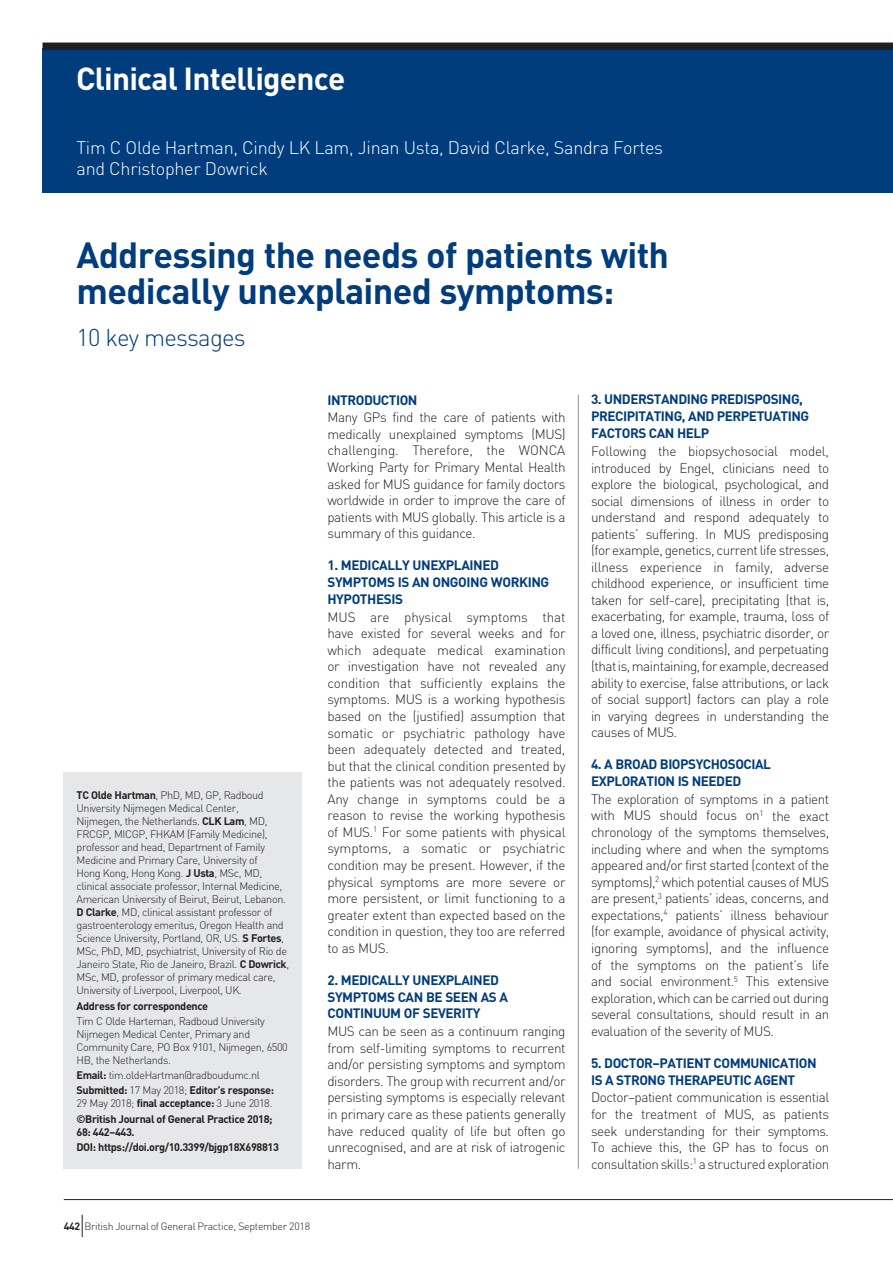
<style>
.page{position:relative;width:893px;height:1263px;background:#fff}
.page>*{position:absolute;margin:0;border:0;box-sizing:border-box;transform-origin:0 0}
.t1{font:700 36px/36px "DIN";letter-spacing:-.02em;color:#013d7d}
.t2{font:700 31.5px "DIN";letter-spacing:-.025em;color:#fff}
.t3{font:300 24px "DIN";letter-spacing:-.035em;color:#013d7d}
.t4{font:300 18px/21px "DIN";letter-spacing:-.015em;color:#fff}
.t5{font:300 13.5px/16.5px "DIN";letter-spacing:-.03em;color:#231f20;text-align:justify}
.t6{font:700 13.5px/16.8px "DIN";letter-spacing:-.035em;color:#013d7d}
.t7{font:300 10.8px/13px "DIN";letter-spacing:-.035em;color:#231f20}
.t8{font:700 10.8px/15.1px "DIN";letter-spacing:-.035em;color:#231f20}
.t9{font:300 10.5px "DIN";letter-spacing:-.025em;color:#231f20}
.s1{font-weight:700}
.s2{font-weight:300}
</style>
<div class="page">
<div style="left:43px;top:48px;width:850px;height:144px;background:#013d7d"></div>
<hr style="left:578px;top:395px;width:1px;height:774px;background:#939598">
<hr style="left:64px;top:1199px;width:829px;height:1px;background:#231f20">
<svg style="left:82px;top:1215px;width:1px;height:22px"></svg>
<div style="left:64px;top:772px;width:238px;height:397px;background:#e6e7e9"></div>
<div style="left:43px;top:43px;width:850px;height:7px;background:#231f20"></div>
<h2 class="t2" style="left:76px;top:58px;width:271px">Clinical Intelligence</h2>
<h3 class="t4" style="left:77px;top:137px;width:588px">Tim C Olde Hartman, Cindy LK Lam, Jinan Usta, David Clarke, Sandra Fortes and Christopher Dowrick</h3>
<h1 class="t1" style="left:77px;top:235px;width:594px">Addressing the needs of patients with medically unexplained symptoms:</h1>
<h3 class="t3" style="left:77px;top:323px;width:171px">10 key messages</h3>
<p class="t7" style="left:77px;top:788px;width:214px"><span class="s1">TC Olde Hartman</span>, PhD, MD, GP, Radboud University Nijmegen Medical Center,<br>Nijmegen, the Netherlands. <span class="s1">CLK Lam</span>, MD, FRCGP, MICGP, FHKAM (Family Medicine), professor and head, Department of Family Medicine and Primary Care, University of<br>Hong Kong, Hong Kong. <span class="s1">J Usta</span>, MSc, MD, clinical associate professor, Internal Medicine, American University of Beirut, Beirut, Lebanon.<br><span class="s1">D Clarke</span>, MD, clinical assistant professor of gastroenterology emeritus, Oregon Health and Science University, Portland, OR, US. <span class="s1">S Fortes</span>, MSc, PhD, MD, psychiatrist, University of Rio de Janeiro State, Rio de Janeiro, Brazil. <span class="s1">C Dowrick</span>, MSc, MD, professor of primary medical care, University of Liverpool, Liverpool, UK.</p>
<p class="t8" style="left:77px;top:998px;width:133px">Address for correspondence</p>
<p class="t7" style="left:77px;top:1014px;width:213px">Tim C Olde Harteman, Radboud University Nijmegen Medical Center, Primary and Community Care, PO Box 9101, Nijmegen, 6500<br>HB, the Netherlands.</p>
<p class="t7" style="left:77px;top:1067px;width:199px;line-height:15.1px"><span class="s1">Email:</span> tim.oldeHartman@radboudumc.nl<br><span class="s1">Submitted:</span> 17 May 2018; <span class="s1">Editor’s response:</span></p>
<p class="t8" style="left:77px;top:1095px;width:198px"><span class="s2">29 May 2018;</span> final acceptance: <span class="s2">3 June 2018. </span>©British Journal of General Practice 2018;</p>
<p class="t8" style="left:77px;top:1124px;width:204px">68: 442–443.<br>DOI: https://doi.org/10.3399/bjgp18X698813</p>
<p class="t6" style="left:327px;top:391px;width:92px">INTRODUCTION</p>
<p class="t5" style="left:327px;top:409px;width:240px">Many GPs find the care of patients with medically unexplained symptoms (MUS) challenging. Therefore, the WONCA Working Party for Primary Mental Health asked for MUS guidance for family doctors worldwide in order to improve the care of patients with MUS globally. This article is a summary of this guidance.</p>
<p class="t6" style="left:327px;top:556px;width:223px">1. MEDICALLY UNEXPLAINED<br>SYMPTOMS IS AN ONGOING WORKING<br>HYPOTHESIS</p>
<p class="t5" style="left:327px;top:608px;width:240px">MUS are physical symptoms that have existed for several weeks and for which adequate medical examination or investigation have not revealed any condition that sufficiently explains the symptoms. MUS is a working hypothesis based on the (justified) assumption that somatic or psychiatric pathology have been adequately detected and treated, but that the clinical condition presented by the patients was not adequately resolved.<br>Any change in symptoms could be a reason to revise the working hypothesis of MUS.<sup>1</sup> For some patients with physical symptoms, a somatic or psychiatric condition may be present. However, if the physical symptoms are more severe or more persistent, or limit functioning to a greater extent than expected based on the condition in question, they too are referred to as MUS.</p>
<p class="t6" style="left:327px;top:971px;width:182px">2. MEDICALLY UNEXPLAINED<br>SYMPTOMS CAN BE SEEN AS A<br>CONTINUUM OF SEVERITY</p>
<p class="t5" style="left:327px;top:1023px;width:240px">MUS can be seen as a continuum ranging from self-limiting symptoms to recurrent and/or persisting symptoms and symptom disorders. The group with recurrent and/or persisting symptoms is especially relevant in primary care as these patients generally have reduced quality of life but often go unrecognised, and are at risk of iatrogenic harm.</p>
<p class="t9" style="left:64px;top:1219px;width:248px"><span class="s1">442</span> British Journal of General Practice, September 2018</p>
<p class="t6" style="left:591px;top:391px;width:220px">3. UNDERSTANDING PREDISPOSING,<br>PRECIPITATING, AND PERPETUATING<br>FACTORS CAN HELP</p>
<p class="t5" style="left:591px;top:443px;width:240px">Following the biopsychosocial model, introduced by Engel, clinicians need to explore the biological, psychological, and social dimensions of illness in order to understand and respond adequately to patients’ suffering. In MUS predisposing (for example, genetics, current life stresses, illness experience in family, adverse childhood experience, or insufficient time taken for self-care), precipitating (that is, exacerbating, for example, trauma, loss of a loved one, illness, psychiatric disorder, or difficult living conditions), and perpetuating (that is, maintaining, for example, decreased ability to exercise, false attributions, or lack of social support) factors can play a role in varying degrees in understanding the causes of MUS.</p>
<p class="t6" style="left:591px;top:755px;width:181px">4. A BROAD BIOPSYCHOSOCIAL<br>EXPLORATION IS NEEDED</p>
<p class="t5" style="left:591px;top:791px;width:240px">The exploration of symptoms in a patient with MUS should focus on<sup>1</sup> the exact chronology of the symptoms themselves, including where and when the symptoms appeared and/or first started (context of the symptoms),<sup>2</sup> which potential causes of MUS are present,<sup>3</sup> patients’ ideas, concerns, and expectations,<sup>4</sup> patients’ illness behaviour (for example, avoidance of physical activity, ignoring symptoms), and the influence of the symptoms on the patient’s life and social environment.<sup>5</sup> This extensive exploration, which can be carried out during several consultations, should result in an evaluation of the severity of MUS.</p>
<p class="t6" style="left:591px;top:1054px;width:227px">5. DOCTOR–PATIENT COMMUNICATION<br>IS A STRONG THERAPEUTIC AGENT</p>
<p class="t5" style="left:591px;top:1089px;width:240px">Doctor–patient communication is essential for the treatment of MUS, as patients seek understanding for their symptoms.<br>To achieve this, the GP has to focus on consultation skills:<sup>1</sup> a structured exploration</p>
</div>
